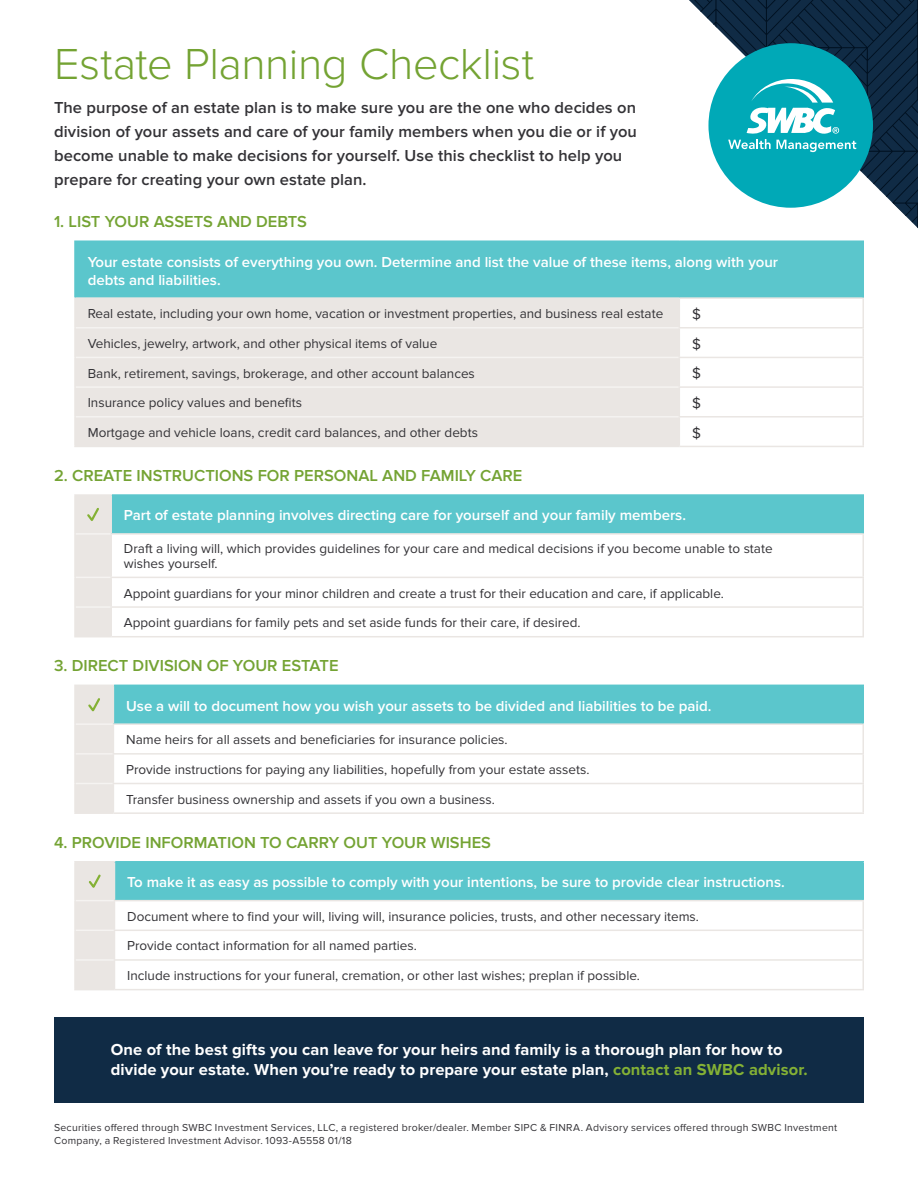
<style>
.page{position:relative;width:918px;height:1188px;background:#fff}
.page>*{position:absolute;margin:0;border:0;box-sizing:border-box;transform-origin:0 0}
.t1{font:300 45px "Proxima Nova";letter-spacing:-.01em;color:#74a333}
.t2{font:600 16.5px/24px "Proxima Nova";letter-spacing:.005em;color:#333236}
.t3{font:700 16.5px/19.8px "Proxima Nova";letter-spacing:.005em;color:#fff}
.t4{font:600 16.5px "Proxima Nova";color:#74a333}
.t5{font:600 15px/18px "Proxima Nova";color:#fff}
.t6{font:15px "Proxima Nova";color:#333236}
.t7{font:13.5px/29.7px "Proxima Nova";color:#333236}
.t8{font:10.5px/13.5px "Proxima Nova";letter-spacing:.025em;color:#333236}
.s1{color:#84b135}
.s2{color:#102b45}
</style>
<div class="page">
<div style="left:54px;top:1017px;width:810px;height:86px;background:#102b45"></div>
<svg style="left:689px;top:0;width:229px;height:228px"></svg>
<div style="left:75px;top:241px;width:788px;height:57px;background:#5bc6cc"></div>
<div style="left:76px;top:299px;width:603px;height:147px;background:#eae6e3"></div>
<hr style="left:74px;top:297px;width:605px;height:2px;background:#eae6e3">
<hr style="left:679px;top:297px;width:185px;height:2px;background:#eae6e3">
<hr style="left:862px;top:299px;width:2px;height:28px;background:#eae6e3">
<hr style="left:679px;top:327px;width:185px;height:2px;background:#eae6e3">
<hr style="left:862px;top:329px;width:2px;height:28px;background:#eae6e3">
<hr style="left:679px;top:357px;width:185px;height:1px;background:#eae6e3">
<hr style="left:862px;top:358px;width:2px;height:28px;background:#eae6e3">
<hr style="left:679px;top:386px;width:185px;height:2px;background:#eae6e3">
<hr style="left:862px;top:388px;width:2px;height:28px;background:#eae6e3">
<hr style="left:679px;top:416px;width:185px;height:2px;background:#eae6e3">
<svg style="left:679px;top:299px;width:1px;height:147px"></svg>
<hr style="left:862px;top:418px;width:2px;height:28px;background:#eae6e3">
<hr style="left:74px;top:446px;width:605px;height:1px;background:#eae6e3">
<hr style="left:679px;top:446px;width:185px;height:1px;background:#eae6e3">
<hr style="left:74px;top:299px;width:2px;height:29px;background:#eae6e3">
<hr style="left:74px;top:328px;width:2px;height:29px;background:#eae6e3">
<hr style="left:74px;top:357px;width:2px;height:30px;background:#eae6e3">
<hr style="left:74px;top:387px;width:2px;height:30px;background:#eae6e3">
<hr style="left:74px;top:417px;width:2px;height:29px;background:#eae6e3">
<hr style="left:76px;top:327px;width:603px;height:2px;background:#f5f3f1">
<hr style="left:76px;top:357px;width:603px;height:1px;background:#f5f3f1">
<hr style="left:76px;top:386px;width:603px;height:2px;background:#f5f3f1">
<hr style="left:76px;top:416px;width:603px;height:2px;background:#f5f3f1">
<hr style="left:74px;top:240px;width:605px;height:2px;background:#5bc6cc">
<hr style="left:74px;top:242px;width:2px;height:55px;background:#5bc6cc">
<hr style="left:679px;top:240px;width:185px;height:2px;background:#5bc6cc">
<hr style="left:862px;top:242px;width:2px;height:55px;background:#5bc6cc">
<div style="left:111px;top:495px;width:752px;height:39px;background:#5bc6cc"></div>
<hr style="left:74px;top:534px;width:2px;height:43px;background:#eae6e3">
<hr style="left:110px;top:533px;width:754px;height:2px;background:#eae6e3">
<hr style="left:110px;top:535px;width:2px;height:42px;background:#eae6e3">
<hr style="left:862px;top:535px;width:2px;height:42px;background:#eae6e3">
<hr style="left:74px;top:577px;width:2px;height:30px;background:#eae6e3">
<hr style="left:110px;top:577px;width:754px;height:1px;background:#eae6e3">
<hr style="left:110px;top:578px;width:2px;height:28px;background:#eae6e3">
<hr style="left:862px;top:578px;width:2px;height:28px;background:#eae6e3">
<hr style="left:74px;top:607px;width:2px;height:29px;background:#eae6e3">
<hr style="left:110px;top:606px;width:754px;height:2px;background:#eae6e3">
<hr style="left:110px;top:608px;width:2px;height:28px;background:#eae6e3">
<hr style="left:862px;top:608px;width:2px;height:28px;background:#eae6e3">
<hr style="left:74px;top:636px;width:37px;height:1px;background:#eae6e3">
<hr style="left:111px;top:636px;width:753px;height:1px;background:#eae6e3">
<hr style="left:112px;top:494px;width:752px;height:2px;background:#5bc6cc">
<hr style="left:862px;top:496px;width:2px;height:37px;background:#5bc6cc">
<hr style="left:74px;top:494px;width:38px;height:2px;background:#eae6e3">
<hr style="left:74px;top:496px;width:2px;height:38px;background:#eae6e3">
<hr style="left:110px;top:496px;width:2px;height:37px;background:#eae6e3">
<div style="left:76px;top:496px;width:34px;height:140px;background:#eae6e3"></div>
<div style="left:113px;top:685px;width:750px;height:39px;background:#5bc6cc"></div>
<hr style="left:74px;top:685px;width:40px;height:1px;background:#eae6e3">
<hr style="left:74px;top:686px;width:2px;height:38px;background:#eae6e3">
<hr style="left:74px;top:724px;width:2px;height:30px;background:#eae6e3">
<hr style="left:113px;top:723px;width:751px;height:2px;background:#eae6e3">
<hr style="left:862px;top:725px;width:2px;height:28px;background:#eae6e3">
<hr style="left:74px;top:754px;width:2px;height:30px;background:#eae6e3">
<hr style="left:113px;top:753px;width:751px;height:2px;background:#eae6e3">
<hr style="left:862px;top:755px;width:2px;height:28px;background:#eae6e3">
<hr style="left:74px;top:784px;width:2px;height:28px;background:#eae6e3">
<hr style="left:113px;top:783px;width:751px;height:1px;background:#eae6e3">
<hr style="left:862px;top:784px;width:2px;height:28px;background:#eae6e3">
<hr style="left:74px;top:812px;width:39px;height:2px;background:#eae6e3">
<hr style="left:113px;top:812px;width:751px;height:2px;background:#eae6e3">
<hr style="left:114px;top:685px;width:750px;height:1px;background:#5bc6cc">
<hr style="left:862px;top:686px;width:2px;height:37px;background:#5bc6cc">
<div style="left:76px;top:686px;width:38px;height:126px;background:#eae6e3"></div>
<div style="left:114px;top:862px;width:749px;height:39px;background:#5bc6cc"></div>
<hr style="left:74px;top:861px;width:41px;height:2px;background:#eae6e3">
<hr style="left:74px;top:863px;width:2px;height:38px;background:#eae6e3">
<hr style="left:74px;top:901px;width:2px;height:29px;background:#eae6e3">
<hr style="left:114px;top:900px;width:750px;height:1px;background:#eae6e3">
<hr style="left:862px;top:901px;width:2px;height:29px;background:#eae6e3">
<hr style="left:74px;top:930px;width:2px;height:30px;background:#eae6e3">
<hr style="left:114px;top:930px;width:750px;height:1px;background:#eae6e3">
<hr style="left:862px;top:931px;width:2px;height:28px;background:#eae6e3">
<hr style="left:74px;top:960px;width:2px;height:29px;background:#eae6e3">
<hr style="left:114px;top:959px;width:750px;height:2px;background:#eae6e3">
<hr style="left:862px;top:961px;width:2px;height:28px;background:#eae6e3">
<hr style="left:74px;top:989px;width:40px;height:1px;background:#eae6e3">
<hr style="left:114px;top:989px;width:750px;height:1px;background:#eae6e3">
<hr style="left:115px;top:861px;width:749px;height:2px;background:#5bc6cc">
<hr style="left:862px;top:863px;width:2px;height:37px;background:#5bc6cc">
<div style="left:76px;top:862px;width:39px;height:127px;background:#eae6e3"></div>
<h1 class="t1" style="left:54px;top:38px;width:482px">Estate Planning Checklist</h1>
<p class="t2" style="left:54px;top:96px;width:585px">The purpose of an estate plan is to make sure you are the one who decides on division of your assets and care of your family members when you die or if you become unable to make decisions for yourself. Use this checklist to help you prepare for creating your own estate plan.</p>
<p class="t4" style="left:54px;top:212px;width:255px">1. LIST YOUR ASSETS AND DEBTS</p>
<p class="t5" style="left:88px;top:253px;width:692px">Your estate consists of everything you own. Determine and list the value of these items, along with your debts and liabilities.</p>
<p class="t7" style="left:88px;top:299px;width:577px">Real estate, including your own home, vacation or investment properties, and business real estate</p>
<p class="t6" style="left:692px;top:305px;width:10px">$</p>
<p class="t7" style="left:88px;top:329px;width:351px">Vehicles, jewelry, artwork, and other physical items of value</p>
<p class="t6" style="left:692px;top:335px;width:10px">$</p>
<p class="t7" style="left:88px;top:358px;width:389px">Bank, retirement, savings, brokerage, and other account balances</p>
<p class="t6" style="left:692px;top:365px;width:10px">$</p>
<p class="t7" style="left:88px;top:388px;width:216px">Insurance policy values and benefits</p>
<p class="t6" style="left:692px;top:394px;width:10px">$</p>
<p class="t7" style="left:88px;top:418px;width:392px">Mortgage and vehicle loans, credit card balances, and other debts</p>
<p class="t6" style="left:692px;top:424px;width:10px">$</p>
<p class="t4" style="left:54px;top:466px;width:470px">2. CREATE INSTRUCTIONS FOR PERSONAL AND FAMILY CARE</p>
<p class="t5" style="left:124px;top:507px;width:564px">Part of estate planning involves directing care for yourself and your family members.</p>
<p class="t7" style="left:124px;top:542px;width:650px;line-height:15px">Draft a living will, which provides guidelines for your care and medical decisions if you become unable to state wishes yourself.</p>
<p class="t7" style="left:124px;top:578px;width:601px">Appoint guardians for your minor children and create a trust for their education and care, if applicable.<br>Appoint guardians for family pets and set aside funds for their care, if desired.</p>
<p class="t4" style="left:54px;top:656px;width:286px">3. DIRECT DIVISION OF YOUR ESTATE</p>
<p class="t5" style="left:126px;top:697px;width:587px">Use a will to document how you wish your assets to be divided and liabilities to be paid.</p>
<p class="t7" style="left:126px;top:725px;width:465px">Name heirs for all assets and beneficiaries for insurance policies.<br>Provide instructions for paying any liabilities, hopefully from your estate assets.<br>Transfer business ownership and assets if you own a business.</p>
<p class="t4" style="left:54px;top:833px;width:438px">4. PROVIDE INFORMATION TO CARRY OUT YOUR WISHES</p>
<p class="t5" style="left:127px;top:873px;width:659px">To make it as easy as possible to comply with your intentions, be sure to provide clear instructions.</p>
<p class="t7" style="left:127px;top:902px;width:573px">Document where to find your will, living will, insurance policies, trusts, and other necessary items.<br>Provide contact information for all named parties.<br>Include instructions for your funeral, cremation, or other last wishes; preplan if possible.</p>
<p class="t3" style="left:111px;top:1040px;width:703px">One of the best gifts you can leave for your heirs and family is a thorough plan for how to divide your estate. When you’re ready to prepare your estate plan, <span class="s1">contact an SWBC advisor.</span><span class="s2">.</span></p>
<p class="t8" style="left:54px;top:1121px;width:785px">Securities offered through SWBC Investment Services, LLC, a registered broker/dealer. Member SIPC &amp; FINRA. Advisory services offered through SWBC Investment<br>Company, a Registered Investment Advisor. 1093-A5558 01/18</p>
</div>
